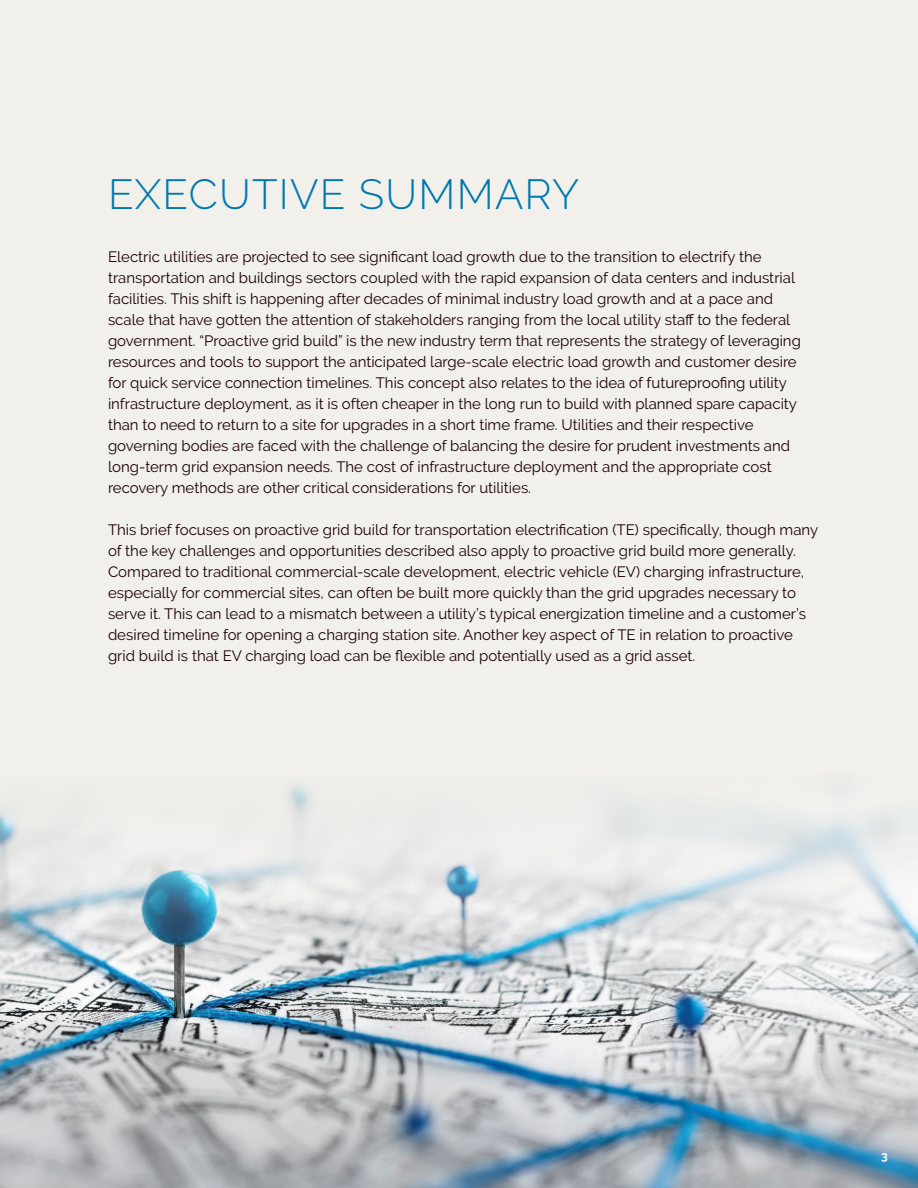
<style>
.page{position:relative;width:918px;height:1188px;background:#f1f0eb}
.page>*{position:absolute;margin:0;border:0;box-sizing:border-box;transform-origin:0 0}
.t1{font:300 42px "Raleway";letter-spacing:.03em;color:#0078ae}
.t2{font:15px/21px "Raleway";color:#1a0000}
.t3{font:700 12px "Raleway";color:#fff}
</style>
<div class="page">
<img style="left:0;top:784px;width:918px;height:404px">
<h1 class="t1" style="left:108px;top:170px;width:473px">EXECUTIVE SUMMARY</h1>
<p class="t2" style="left:108px;top:246px;width:694px">Electric utilities are projected to see significant load growth due to the transition to electrify the transportation and buildings sectors coupled with the rapid expansion of data centers and industrial facilities. This shift is happening after decades of minimal industry load growth and at a pace and scale that have gotten the attention of stakeholders ranging from the local utility staff to the federal government. “Proactive grid build” is the new industry term that represents the strategy of leveraging resources and tools to support the anticipated large-scale electric load growth and customer desire for quick service connection timelines. This concept also relates to the idea of futureproofing utility infrastructure deployment, as it is often cheaper in the long run to build with planned spare capacity than to need to return to a site for upgrades in a short time frame. Utilities and their respective governing bodies are faced with the challenge of balancing the desire for prudent investments and long-term grid expansion needs. The cost of infrastructure deployment and the appropriate cost recovery methods are other critical considerations for utilities.</p>
<p class="t2" style="left:108px;top:519px;width:712px">This brief focuses on proactive grid build for transportation electrification (TE) specifically, though many of the key challenges and opportunities described also apply to proactive grid build more generally.<br>Compared to traditional commercial-scale development, electric vehicle (EV) charging infrastructure, especially for commercial sites, can often be built more quickly than the grid upgrades necessary to serve it. This can lead to a mismatch between a utility’s typical energization timeline and a customer’s desired timeline for opening a charging station site. Another key aspect of TE in relation to proactive grid build is that EV charging load can be flexible and potentially used as a grid asset.</p>
<p class="t3" style="left:881px;top:1149px;width:8px">3</p>
</div>
